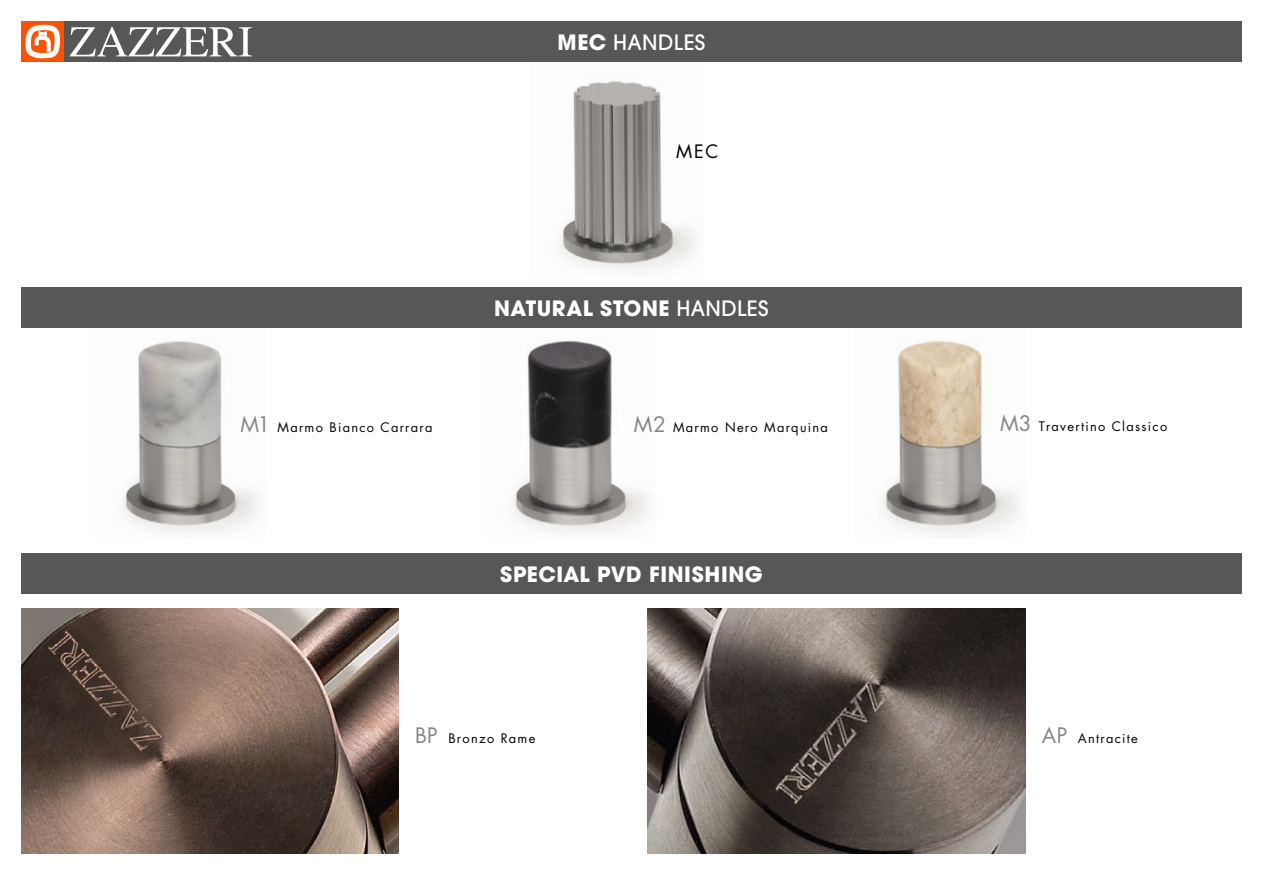
<style>
.page{position:relative;width:1263px;height:893px;background:#fff}
.page>*{position:absolute;margin:0;border:0;box-sizing:border-box;transform-origin:0 0}
.t1{font:700 21px "Avant Garde";letter-spacing:.025em;color:#fff}
.t2{font:500 21px "Avant Garde";letter-spacing:.015em;color:#fff}
.t3{font:18px "Futura";color:#000}
.t4{font:12.9px "Futura";letter-spacing:.1em;color:#000}
.s1{font-weight:700}
.s2{font-weight:500}
.s3{font-size:20.85px;color:#878787}
</style>
<div class="page">
<img style="left:883px;top:341px;width:135px;height:195px">
<img style="left:514px;top:340px;width:134px;height:195px">
<img style="left:124px;top:341px;width:134px;height:194px">
<img style="left:560px;top:80px;width:135px;height:190px">
<div style="left:21px;top:21px;width:1221px;height:41px;background:#575756"></div>
<div style="left:21px;top:21px;width:43px;height:41px;background:#ff5200"></div>
<svg style="left:70px;top:27px;width:182px;height:29px"></svg>
<svg style="left:26px;top:25px;width:34px;height:33px"></svg>
<div style="left:21px;top:287px;width:1221px;height:41px;background:#575756"></div>
<div style="left:21px;top:553px;width:1221px;height:40px;background:#575756"></div>
<img style="left:21px;top:608px;width:378px;height:246px">
<img style="left:648px;top:608px;width:377px;height:246px">
<h1 class="t2" style="left:557px;top:29px;width:149px"><span class="s1">MEC</span> HANDLES</h1>
<h2 class="t3" style="left:676px;top:140px;width:44px">MEC</h2>
<h1 class="t1" style="left:494px;top:294px;width:276px">NATURAL STONE <span class="s2">HANDLES</span></h1>
<p class="t4" style="left:241px;top:419px;width:193px"><span class="s3">M1</span> Marmo Bianco Carrara</p>
<p class="t4" style="left:634px;top:419px;width:195px"><span class="s3">M2</span> Marmo Nero Marquina</p>
<p class="t4" style="left:1000px;top:418px;width:169px"><span class="s3">M3</span> Travertino Classico</p>
<h1 class="t1" style="left:500px;top:560px;width:264px">SPECIAL PVD FINISHING</h1>
<p class="t4" style="left:415px;top:730px;width:122px"><span class="s3">BP</span> Bronzo Rame</p>
<p class="t4" style="left:1042px;top:730px;width:97px"><span class="s3">AP</span> Antracite</p>
</div>
